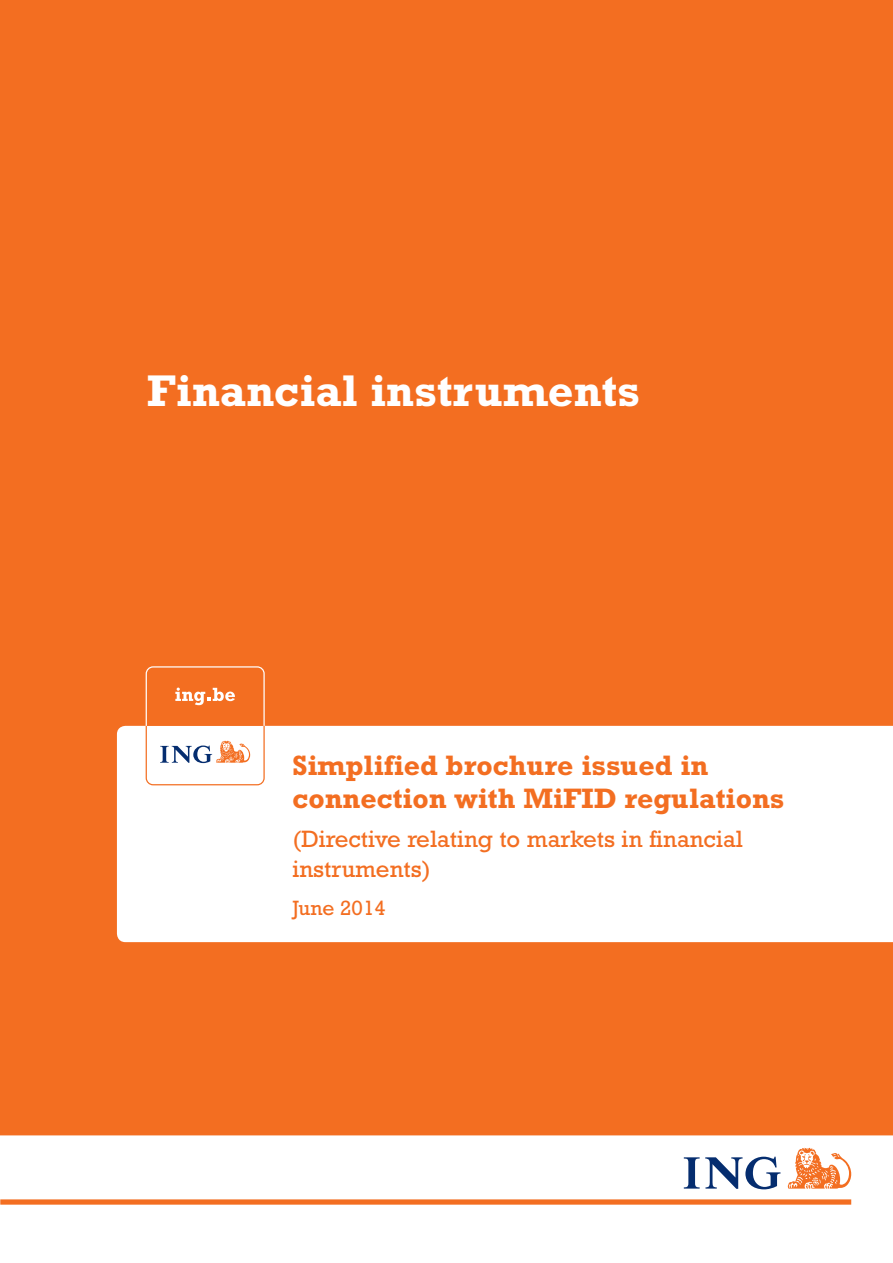
<style>
.page{position:relative;width:893px;height:1263px;background:#fff}
.page>*{position:absolute;margin:0;border:0;box-sizing:border-box;transform-origin:0 0}
.t1{font:700 45px "Rockwell Std";color:#fff}
.t2{font:700 28.5px/33px "Rockwell Std";color:#f36e21}
.t3{font:24px/30px "Rockwell Std";color:#f36e21}
.t4{font:21px "Rockwell Std";color:#f36e21}
</style>
<div class="page">
<div style="left:0;top:0;width:893px;height:1135px;background:#f36e21"></div>
<div style="left:117px;top:726px;width:776px;height:216px;background:#fff"></div>
<svg style="left:0;top:1135px;width:893px;height:70px"></svg>
<svg style="left:684px;top:1157px;width:96px;height:32px"></svg>
<svg style="left:788px;top:1148px;width:71px;height:40px"></svg>
<div style="left:0;top:1199px;width:851px;height:6px;background:#f36e21"></div>
<svg style="left:146px;top:666px;width:119px;height:119px"></svg>
<h1 class="t1" style="left:147px;top:364px;width:495px">Financial instruments</h1>
<p class="t2" style="left:292px;top:748px;width:494px">Simplified brochure issued in connection with MiFID regulations</p>
<p class="t3" style="left:292px;top:823px;width:452px">(Directive relating to markets in financial instruments)</p>
<p class="t4" style="left:292px;top:896px;width:95px">June 2014</p>
</div>
